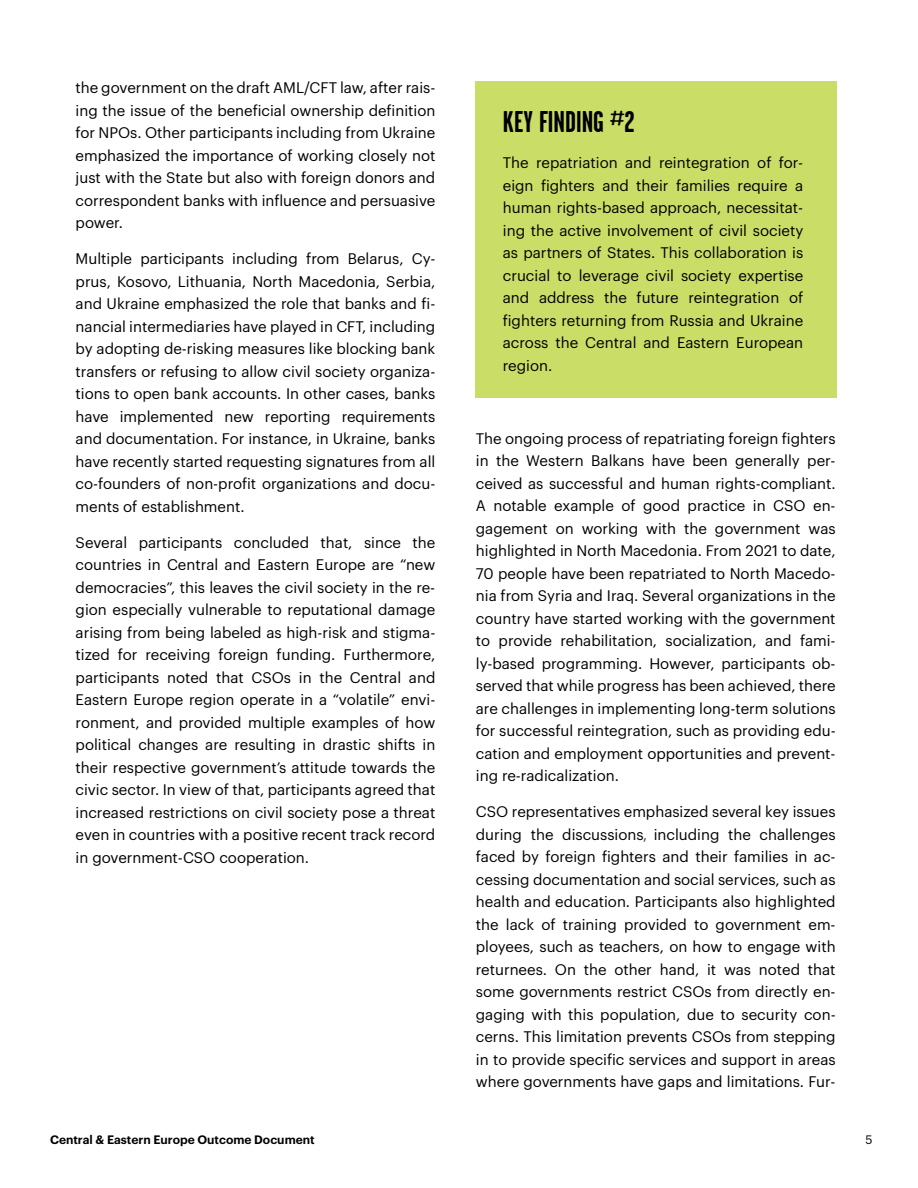
<style>
.page{position:relative;width:918px;height:1188px;background:#fff}
.page>*{position:absolute;margin:0;border:0;box-sizing:border-box;transform-origin:0 0}
.t1{font:700 30px "Garage Gothic";color:#000}
.t2{font:15px/22.5px "Graphik";color:#000;text-align:justify}
.t3{font:600 12px "Graphik";color:#000}
.t4{font:12px "Graphik";color:#000}
.s1{font-family:"Myriad Pro";color:#374151}
</style>
<div class="page">
<div style="left:476px;top:81px;width:361px;height:317px;background:#cadd66"></div>
<p class="t2" style="left:76px;top:75px;width:361px">the government on the draft AML/CFT law, after rais&shy;ing the issue of the beneficial ownership definition for NPOs. Other participants including from Ukraine emphasized the importance of working closely not just with the State but also with foreign donors and correspondent banks with influence and persuasive power.</p>
<p class="t2" style="left:76px;top:246px;width:361px">Multiple participants including from Belarus, Cy&shy;prus, Kosovo, Lithuania, North Macedonia, Serbia, and Ukraine emphasized the role that banks and fi&shy;nancial intermediaries have played in CFT, including by adopting de-risking measures like blocking bank transfers or refusing to allow civil society organiza&shy;tions to open bank accounts. In other cases, banks have implemented new reporting requirements and documentation. For instance, in Ukraine, banks have recently started requesting signatures from all co-founders of non-profit organizations and docu&shy;ments of establishment.</p>
<p class="t2" style="left:76px;top:530px;width:361px">Several participants concluded that, since the countries in Central and Eastern Europe are “new democracies”, this leaves the civil society in the re&shy;gion especially vulnerable to reputational damage arising from being labeled as high-risk and stigma&shy;tized for receiving foreign funding. Furthermore, participants noted that CSOs in the Central and Eastern Europe region operate in a “volatile” envi&shy;ronment, and provided multiple examples of how political changes are resulting in drastic shifts in their respective government’s attitude towards the civic sector. In view of that, participants agreed that increased restrictions on civil society pose a threat even in countries with a positive recent track record in government-CSO cooperation.</p>
<h1 class="t1" style="left:503px;top:106px;width:133px">KEY FINDING #2</h1>
<p class="t2" style="left:503px;top:150px;width:302px">The repatriation and reintegration of for&shy;eign fighters and their families require a human rights-based approach, necessitat&shy;ing the active involvement of civil society as partners of States. This collaboration is crucial to leverage civil society expertise and address the future reintegration of fighters returning from Russia and Ukraine across the Central and Eastern European region.</p>
<p class="t2" style="left:476px;top:426px;width:361px">The ongoing process of repatriating foreign fighters in the Western Balkans have been generally per&shy;ceived as successful and human rights-compliant.<br>A notable example of good practice in CSO en&shy;gagement on working with the government was highlighted in North Macedonia. From 2021 to date, 70 people have been repatriated to North Macedo&shy;nia from Syria and Iraq. Several organizations in the country have started working with the government to provide rehabilitation, socialization, and fami&shy;ly-based programming. However, participants ob&shy;served that while progress has been achieved, there are challenges in implementing long-term solutions for successful reintegration, such as providing edu&shy;cation and employment opportunities and prevent&shy;ing re-radicalization.</p>
<p class="t2" style="left:476px;top:799px;width:361px">CSO representatives emphasized several key issues during the discussions<span class="s1">,</span> including the challenges faced by foreign fighters and their families in ac&shy;cessing documentation and social services, such as health and education. Participants also highlighted the lack of training provided to government em&shy;ployees, such as teachers, on how to engage with returnees. On the other hand, it was noted that some governments restrict CSOs from directly en&shy;gaging with this population, due to security con&shy;cerns. This limitation prevents CSOs from stepping in to provide specific services and support in areas where governments have gaps and limitations. Fur-</p>
<p class="t3" style="left:50px;top:1130px;width:266px">Central &amp; Eastern Europe Outcome Document</p>
<p class="t4" style="left:865px;top:1130px;width:9px">5</p>
</div>
